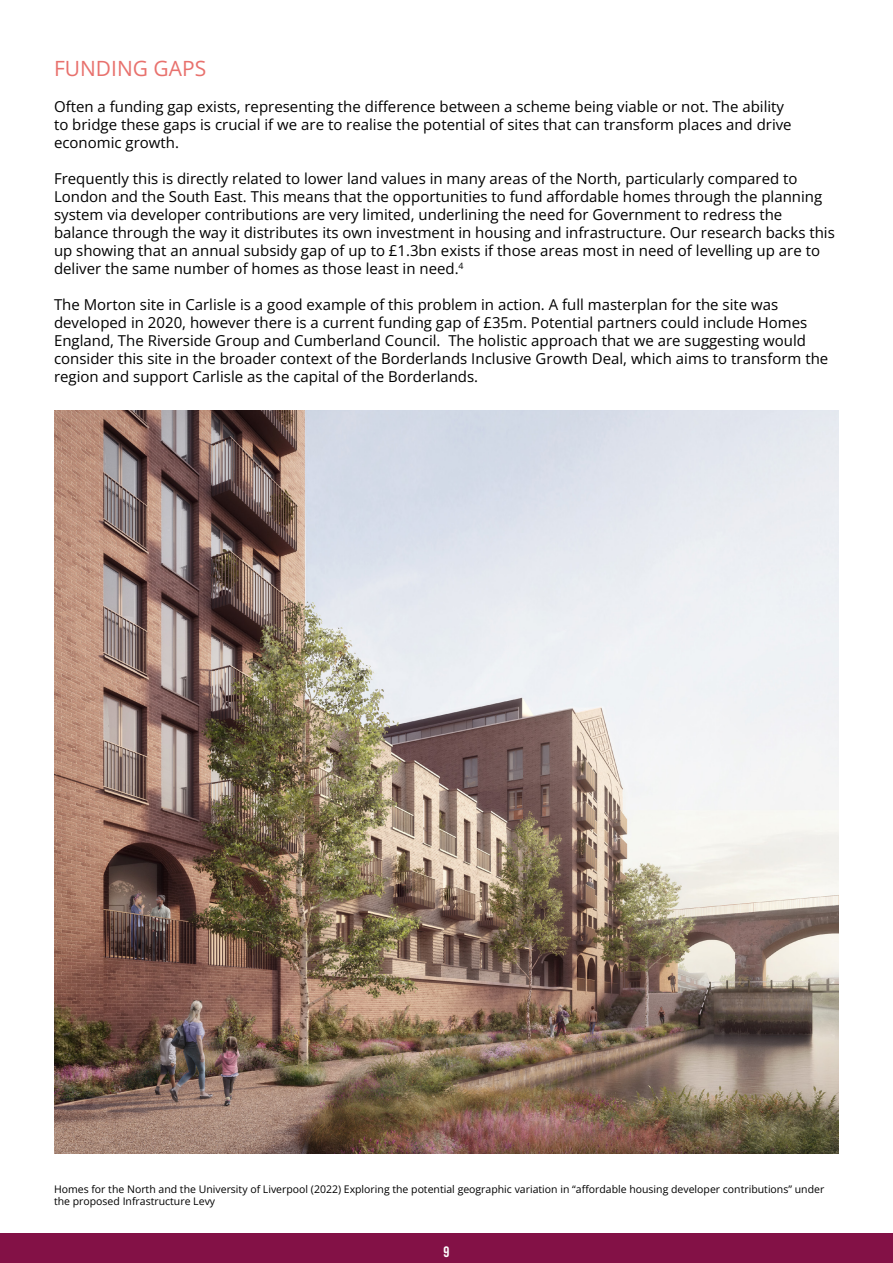
<style>
.page{position:relative;width:893px;height:1263px;background:#fff}
.page>*{position:absolute;margin:0;border:0;box-sizing:border-box;transform-origin:0 0}
.t1{font:300 21px "Open Sans";color:#e8716d}
.t2{font:300 15px/18px "Open Sans";color:#000}
.t3{font:15px "Bebas Neue";color:#fff}
.t4{font:300 10.5px/12.6px "Open Sans";color:#000}
</style>
<div class="page">
<div style="left:0;top:1233px;width:893px;height:30px;background:#831146"></div>
<img style="left:54px;top:411px;width:785px;height:742px">
<h1 class="t1" style="left:54px;top:54px;width:154px">FUNDING GAPS</h1>
<p class="t2" style="left:54px;top:98px;width:739px">Often a funding gap exists, representing the difference between a scheme being viable or not. The ability to bridge these gaps is crucial if we are to realise the potential of sites that can transform places and drive economic growth.</p>
<p class="t2" style="left:54px;top:170px;width:782px">Frequently this is directly related to lower land values in many areas of the North, particularly compared to London and the South East. This means that the opportunities to fund affordable homes through the planning system via developer contributions are very limited, underlining the need for Government to redress the balance through the way it distributes its own investment in housing and infrastructure. Our research backs this up showing that an annual subsidy gap of up to £1.3bn exists if those areas most in need of levelling up are to deliver the same number of homes as those least in need.<sup>4</sup></p>
<p class="t2" style="left:54px;top:296px;width:776px">The Morton site in Carlisle is a good example of this problem in action. A full masterplan for the site was developed in 2020, however there is a current funding gap of £35m. Potential partners could include Homes England, The Riverside Group and Cumberland Council. The holistic approach that we are suggesting would consider this site in the broader context of the Borderlands Inclusive Growth Deal, which aims to transform the region and support Carlisle as the capital of the Borderlands.</p>
<p class="t4" style="left:54px;top:1182px;width:772px">Homes for the North and the University of Liverpool (2022) Exploring the potential geographic variation in “affordable housing developer contributions” under the proposed Infrastructure Levy</p>
<p class="t3" style="left:443px;top:1244px;width:7px">9</p>
</div>
